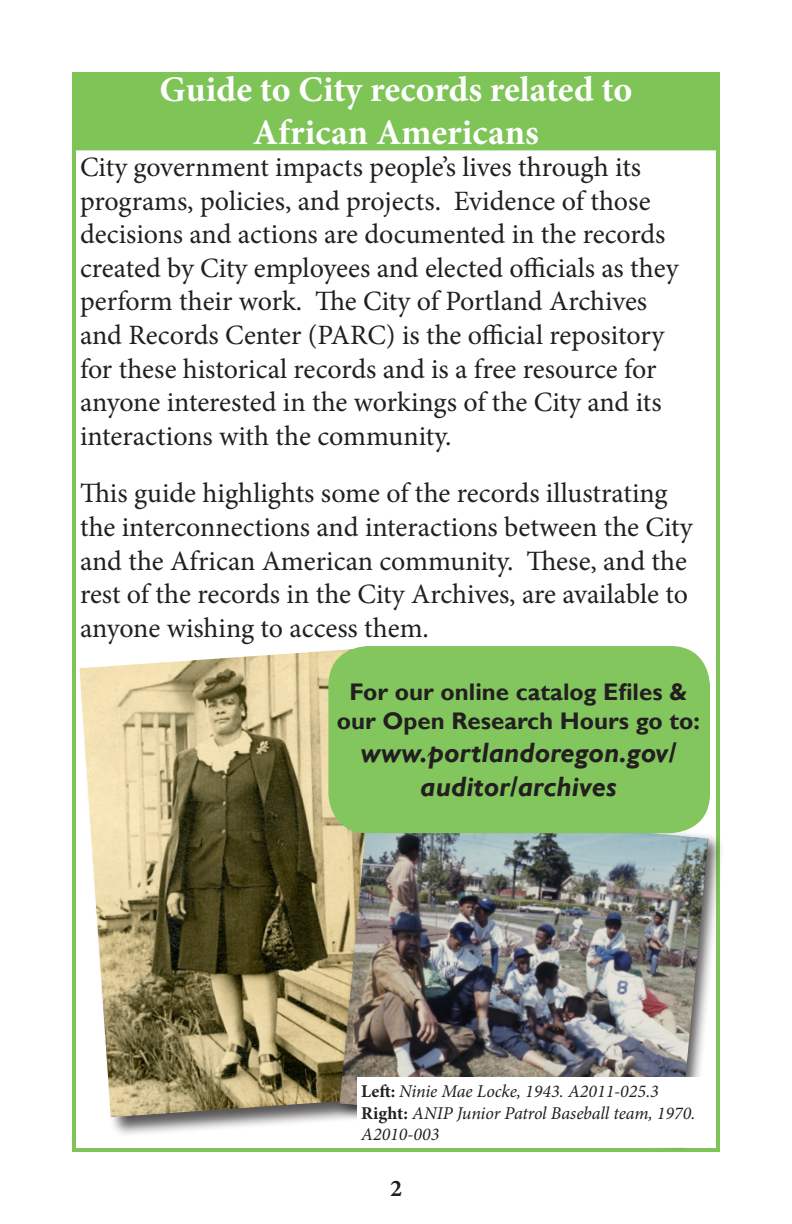
<style>
.page{position:relative;width:792px;height:1224px;background:#fff}
.page>*{position:absolute;margin:0;border:0;box-sizing:border-box;transform-origin:0 0}
.t1{font:700 36px "Minion Pro";letter-spacing:.005em;color:#fff}
.t2{font:28px/33.6px "Minion Pro";color:#231f20}
.t3{font:italic 700 28px/33.6px "Gill Sans";color:#231f20;text-align:center}
.t4{font:700 24px "Gill Sans";color:#231f20}
.t5{font:700 24px "Minion Pro";color:#231f20}
.t6{font:italic 18px/21.6px "Minion Pro";letter-spacing:-.005em;color:#231f20}
.s1{font-weight:700;font-style:normal}
</style>
<div class="page">
<div style="left:72px;top:72px;width:648px;height:75px;background:#7ec457"></div>
<div style="left:79px;top:648px;width:330px;height:489px;background:#231f20;opacity:.75"></div>
<img style="left:79px;top:649px;width:272px;height:468px">
<div style="left:335px;top:801px;width:390px;height:351px;background:#231f20;opacity:.75"></div>
<img style="left:340px;top:807px;width:368px;height:329px">
<div style="left:357px;top:1077px;width:349px;height:70px;background:#fff"></div>
<div style="left:328px;top:646px;width:382px;height:187px;background:#83c65e;border-radius:40px"></div>
<p class="t1" style="left:160px;top:64px;width:474px">Guide to City records related to</p>
<p class="t1" style="left:253px;top:107px;width:288px">African Americans</p>
<p class="t2" style="left:80px;top:150px;width:600px">City government impacts people’s lives through its programs, policies, and projects. Evidence of those decisions and actions are documented in the records created by City employees and elected officials as they perform their work. The City of Portland Archives and Records Center (PARC) is the official repository for these historical records and is a free resource for anyone interested in the workings of the City and its interactions with the community.</p>
<p class="t2" style="left:80px;top:477px;width:614px">This guide highlights some of the records illustrating the interconnections and interactions between the City and the African American community. These, and the rest of the records in the City Archives, are available to anyone wishing to access them.</p>
<p class="t4" style="left:350px;top:677px;width:339px">For our online catalog Efiles &amp;</p>
<p class="t4" style="left:337px;top:706px;width:365px">our Open Research Hours go to:</p>
<p class="t3" style="left:360px;top:737px;width:317px">www.portlandoregon.gov/ auditor/archives</p>
<p class="t6" style="left:361px;top:1080px;width:299px"><span class="s1">Left:</span> Ninie Mae Locke, 1943. A2011-025.3</p>
<p class="t6" style="left:361px;top:1102px;width:336px"><span class="s1">Right:</span> ANIP Junior Patrol Baseball team, 1970.<br>A2010-003</p>
<p class="t5" style="left:390px;top:1172px;width:13px">2</p>
</div>
